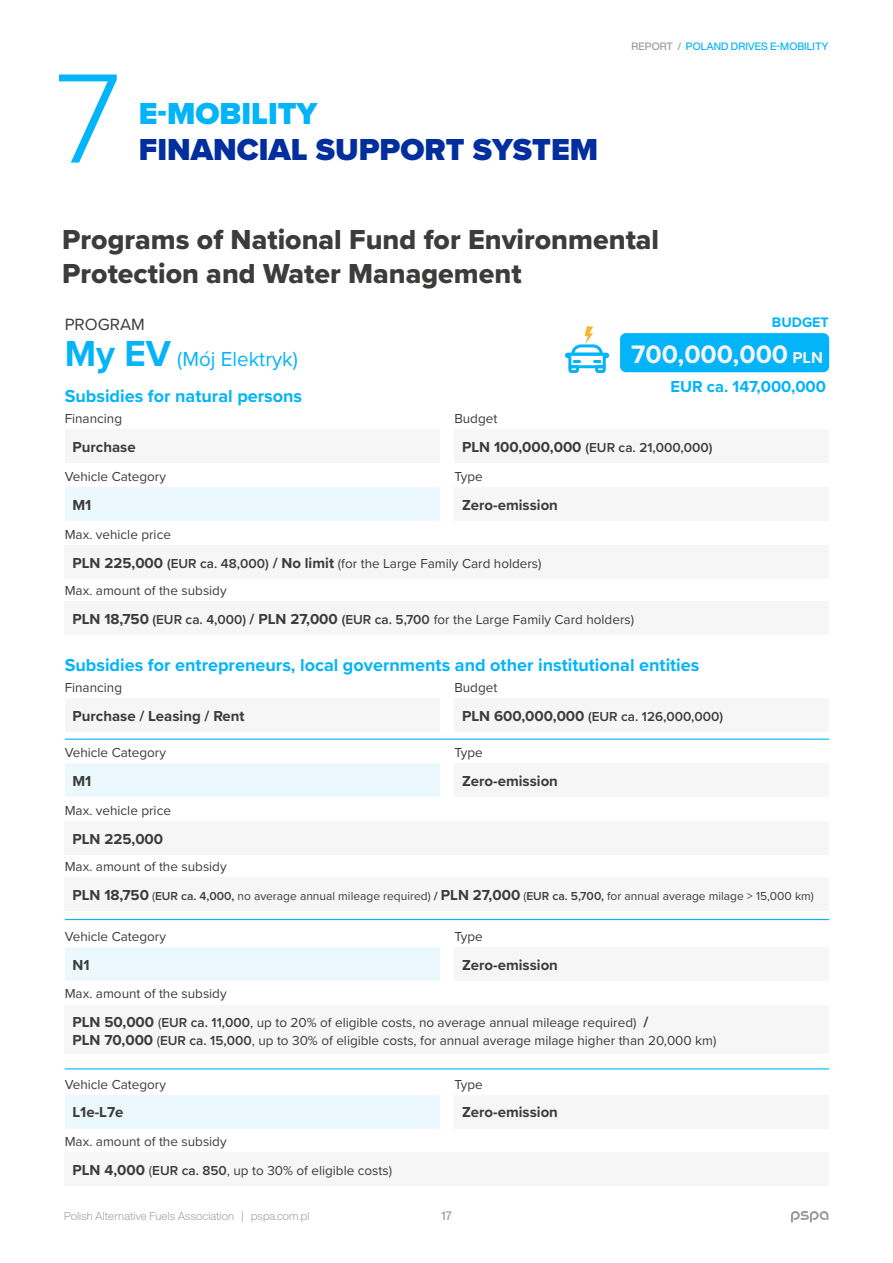
<style>
.page{position:relative;width:893px;height:1263px;background:#fff}
.page>*{position:absolute;margin:0;border:0;box-sizing:border-box;transform-origin:0 0}
.t1{font:300 132px "Proxima Nova";color:#03b4f9}
.t2{font:900 31.5px "Proxima Nova";color:#022e9e}
.t3{font:900 31.5px "Proxima Nova";color:#03b4f9}
.t4{font:28.5px/34.2px "Proxima Nova Extrabld";color:#3c3c3b}
.t5{font:700 26.25px "Proxima Nova";color:#f5f4f5}
.t6{font:21px "Proxima Nova";color:#03b4f9}
.t7{font:700 18px "Proxima Nova";color:#03b4f9}
.t8{font:16.95px "Proxima Nova";color:#3c3c3b}
.t9{font:700 16.5px "Proxima Nova";color:#03b4f9}
.t10{font:700 15px "Proxima Nova";color:#3c3c3b}
.t11{font:700 14.25px "Proxima Nova";color:#03b4f9}
.t12{font:13.5px/28.8px "Proxima Nova";color:#3c3c3b}
.t13{font:600 13.5px/28.8px "Proxima Nova";color:#3c3c3b}
.t14{font:12px "Proxima Nova";color:#3c3c3b}
.t15{font:500 12px "Helvetica Now Display";color:#9c9b9b}
.t16{font:300 11.25px "Helvetica Now Display";letter-spacing:.01em;color:#9c9b9b}
.t17{font:500 10.5px "Helvetica Now Display";letter-spacing:.01em;color:#03b4f9}
.s1{color:#9c9b9b}
.s2{font-weight:700;font-size:37.5px}
.s3{font-size:16.35px}
.s4{font-weight:400}
.s5{font-weight:700;font-size:15px}
.s6{font-weight:600}
.s7{font-weight:700}
</style>
<div class="page">
<div style="left:620px;top:333px;width:209px;height:39px;background:#03b4f9;border-radius:6px"></div>
<div style="left:65px;top:429px;width:375px;height:34px;background:#f6f6f6"></div>
<div style="left:65px;top:487px;width:375px;height:34px;background:#ebf9ff"></div>
<div style="left:454px;top:429px;width:375px;height:34px;background:#f6f6f6"></div>
<div style="left:65px;top:698px;width:375px;height:34px;background:#f6f6f6"></div>
<div style="left:454px;top:698px;width:375px;height:34px;background:#f6f6f6"></div>
<div style="left:454px;top:487px;width:375px;height:34px;background:#f6f6f6"></div>
<div style="left:65px;top:545px;width:764px;height:34px;background:#f6f6f6"></div>
<div style="left:65px;top:601px;width:764px;height:34px;background:#f6f6f6"></div>
<div style="left:65px;top:763px;width:375px;height:34px;background:#ebf9ff"></div>
<div style="left:454px;top:763px;width:375px;height:34px;background:#f6f6f6"></div>
<div style="left:65px;top:821px;width:764px;height:34px;background:#f6f6f6"></div>
<div style="left:65px;top:877px;width:764px;height:34px;background:#f6f6f6"></div>
<hr style="left:65px;top:739px;width:764px;height:1px;background:#03b4f9">
<div style="left:65px;top:947px;width:375px;height:34px;background:#ebf9ff"></div>
<div style="left:454px;top:947px;width:375px;height:34px;background:#f6f6f6"></div>
<div style="left:65px;top:1004px;width:764px;height:49px;background:#f6f6f6"></div>
<hr style="left:65px;top:919px;width:764px;height:1px;background:#03b4f9">
<div style="left:65px;top:1095px;width:375px;height:34px;background:#ebf9ff"></div>
<div style="left:454px;top:1095px;width:375px;height:34px;background:#f6f6f6"></div>
<div style="left:65px;top:1152px;width:764px;height:34px;background:#f6f6f6"></div>
<hr style="left:65px;top:1068px;width:764px;height:1px;background:#03b4f9">
<svg style="left:564px;top:326px;width:46px;height:47px"></svg>
<svg style="left:791px;top:1211px;width:37px;height:11px"></svg>
<h1 class="t1" style="left:55px;top:20px;width:68px">7</h1>
<h2 class="t3" style="left:139px;top:90px;width:180px">E-MOBILITY</h2>
<h2 class="t2" style="left:139px;top:126px;width:461px">FINANCIAL SUPPORT SYSTEM</h2>
<p class="t17" style="left:632px;top:40px;width:198px"><span class="s1">REPORT /</span> POLAND DRIVES E-MOBILITY</p>
<h3 class="t4" style="left:62px;top:222px;width:598px">Programs of National Fund for Environmental<br>Protection and Water Management</h3>
<p class="t8" style="left:65px;top:312px;width:82px">PROGRAM</p>
<h3 class="t6" style="left:65px;top:343px;width:235px"><span class="s2">My EV</span> (Mój Elektryk)</h3>
<h3 class="t7" style="left:65px;top:382px;width:239px">Subsidies for natural persons</h3>
<p class="t12" style="left:65px;top:404px;width:59px">Financing</p>
<p class="t10" style="left:72px;top:436px;width:65px">Purchase</p>
<p class="t11" style="left:772px;top:312px;width:58px">BUDGET</p>
<h3 class="t5" style="left:631px;top:334px;width:193px">700,000,000 <span class="s3">PLN</span></h3>
<p class="t9" style="left:670px;top:374px;width:157px">EUR ca. 147,000,000</p>
<p class="t13" style="left:462px;top:404px;width:252px;text-indent:-8px"><span class="s4">Budget<br></span><span class="s5">PLN 100,000,000</span> (EUR ca. 21,000,000)</p>
<p class="t12" style="left:65px;top:462px;width:103px">Vehicle Category</p>
<p class="t10" style="left:72px;top:494px;width:20px">M1</p>
<p class="t12" style="left:454px;top:462px;width:30px">Type</p>
<p class="t10" style="left:462px;top:494px;width:97px">Zero-emission</p>
<p class="t12" style="left:72px;top:519px;width:471px;text-indent:-8px">Max. vehicle price<br><span class="s5">PLN 225,000</span> <span class="s6">(EUR ca. 48,000)</span> <span class="s5">/ No limit</span> (for the Large Family Card holders)</p>
<p class="t12" style="left:72px;top:576px;width:563px;text-indent:-8px">Max. amount of the subsidy<br><span class="s5">PLN 18,750</span> <span class="s6">(EUR ca. 4,000)</span> <span class="s5">/ PLN 27,000</span> <span class="s6">(EUR ca. 5,700</span> for the Large Family Card holders)</p>
<h3 class="t7" style="left:65px;top:652px;width:636px">Subsidies for entrepreneurs, local governments and other institutional entities</h3>
<p class="t12" style="left:65px;top:672px;width:59px">Financing</p>
<p class="t10" style="left:72px;top:704px;width:174px">Purchase / Leasing / Rent</p>
<p class="t12" style="left:65px;top:738px;width:103px">Vehicle Category</p>
<p class="t10" style="left:72px;top:770px;width:20px">M1</p>
<p class="t13" style="left:462px;top:672px;width:263px;text-indent:-8px"><span class="s4">Budget<br></span><span class="s5">PLN 600,000,000</span> (EUR ca. 126,000,000)</p>
<p class="t12" style="left:454px;top:738px;width:30px">Type</p>
<p class="t10" style="left:462px;top:770px;width:97px">Zero-emission</p>
<p class="t12" style="left:65px;top:795px;width:108px">Max. vehicle price</p>
<p class="t10" style="left:72px;top:827px;width:92px">PLN 225,000</p>
<p class="t12" style="left:65px;top:852px;width:163px">Max. amount of the subsidy</p>
<p class="t14" style="left:72px;top:887px;width:743px"><span class="s5">PLN 18,750</span> (<span class="s6">EUR ca. 4,000,</span> no average annual mileage required) <span class="s7">/</span> <span class="s5">PLN 27,000</span> (<span class="s6">EUR ca. 5,700,</span> for annual average milage &gt; 15,000 km)</p>
<p class="t12" style="left:65px;top:921px;width:103px">Vehicle Category</p>
<p class="t10" style="left:72px;top:953px;width:19px">N1</p>
<p class="t12" style="left:454px;top:921px;width:30px">Type</p>
<p class="t10" style="left:462px;top:953px;width:97px">Zero-emission</p>
<p class="t12" style="left:72px;top:979px;width:577px;text-indent:-8px">Max. amount of the subsidy<br><span class="s5">PLN 50,000</span> (<span class="s6">EUR ca. 11,000</span>, up to 20% of eligible costs, no average annual mileage required) <span class="s5">/</span></p>
<p class="t12" style="left:72px;top:1025px;width:646px"><span class="s5">PLN 70,000</span> (<span class="s6">EUR ca. 15,000</span>, up to 30% of eligible costs, for annual average milage higher than 20,000 km)</p>
<p class="t12" style="left:65px;top:1069px;width:103px">Vehicle Category</p>
<p class="t10" style="left:72px;top:1101px;width:53px">L1e-L7e</p>
<p class="t12" style="left:454px;top:1069px;width:30px">Type</p>
<p class="t10" style="left:462px;top:1101px;width:97px">Zero-emission</p>
<p class="t12" style="left:72px;top:1127px;width:321px;text-indent:-8px">Max. amount of the subsidy<br><span class="s5">PLN 4,000</span> (<span class="s6">EUR ca. 850</span>, up to 30% of eligible costs)</p>
<p class="t16" style="left:64px;top:1209px;width:247px">Polish Alternative Fuels Association | pspa.com.pl</p>
<p class="t15" style="left:441px;top:1207px;width:12px">17</p>
</div>
